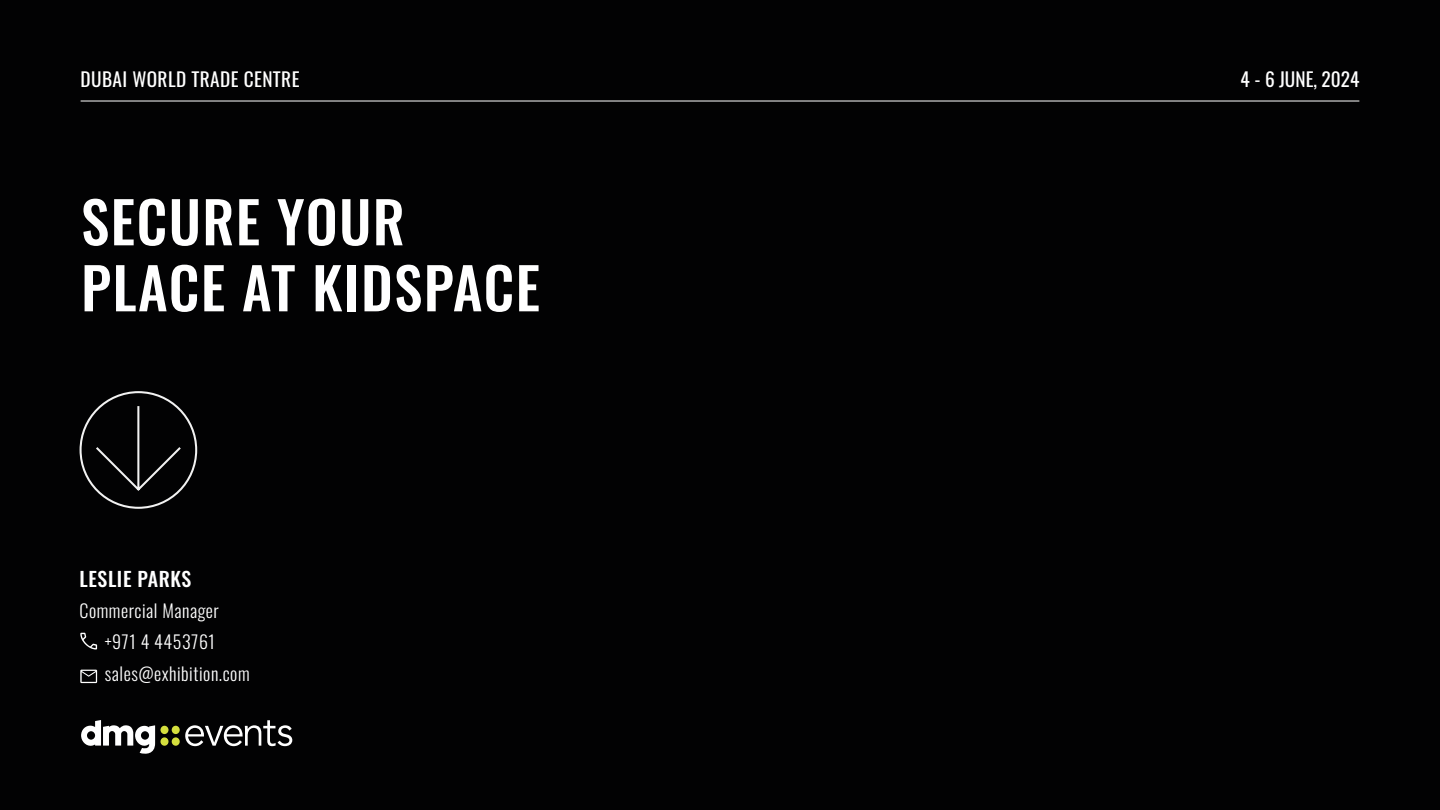
<style>
.page{position:relative;width:1440px;height:810px;background:#020203}
.page>*{position:absolute;margin:0;border:0;box-sizing:border-box;transform-origin:0 0}
.t1{font:500 57px/66px "Oswald";letter-spacing:.025em;color:#fff}
.t2{font:500 19.88px "Oswald";letter-spacing:.03em;color:#fff}
.t3{font:19.35px "Oswald";letter-spacing:.02em;color:#fff}
.t4{font:19.35px "Oswald";color:#fff}
.t5{font:300 18px/31.2px "Oswald";letter-spacing:.03em;color:#fff}
</style>
<div class="page">
<div style="left:80px;top:391px;width:117px;height:118px;border:2px solid #f2f2f2;border-radius:50%"></div>
<svg style="left:94px;top:404px;width:89px;height:88px"></svg>
<div style="left:172px;top:726px;width:8px;height:8px;background:#d5df3e;border-radius:50%"></div>
<div style="left:172px;top:737px;width:8px;height:9px;background:#d5df3e;border-radius:50%"></div>
<div style="left:160px;top:726px;width:9px;height:8px;background:#d5df3e;border-radius:50%"></div>
<svg style="left:160px;top:737px;width:9px;height:9px"></svg>
<svg style="left:81px;top:720px;width:74px;height:34px"></svg>
<svg style="left:185px;top:720px;width:107px;height:26px"></svg>
<hr style="left:81px;top:101px;width:1278px;height:1px;background:#fff">
<svg style="left:80px;top:633px;width:17px;height:17px"></svg>
<svg style="left:80px;top:670px;width:17px;height:13px"></svg>
<p class="t3" style="left:81px;top:62px;width:220px">DUBAI WORLD TRADE CENTRE</p>
<p class="t4" style="left:1241px;top:62px;width:120px">4 - 6 JUNE, 2024</p>
<h1 class="t1" style="left:81px;top:184px;width:460px">SECURE YOUR<br>PLACE AT KIDSPACE</h1>
<p class="t2" style="left:80px;top:561px;width:113px">LESLIE PARKS</p>
<p class="t5" style="left:105px;top:593px;width:146px;text-indent:-25px">Commercial Manager +971 4 4453761 sales@exhibition.com</p>
</div>
